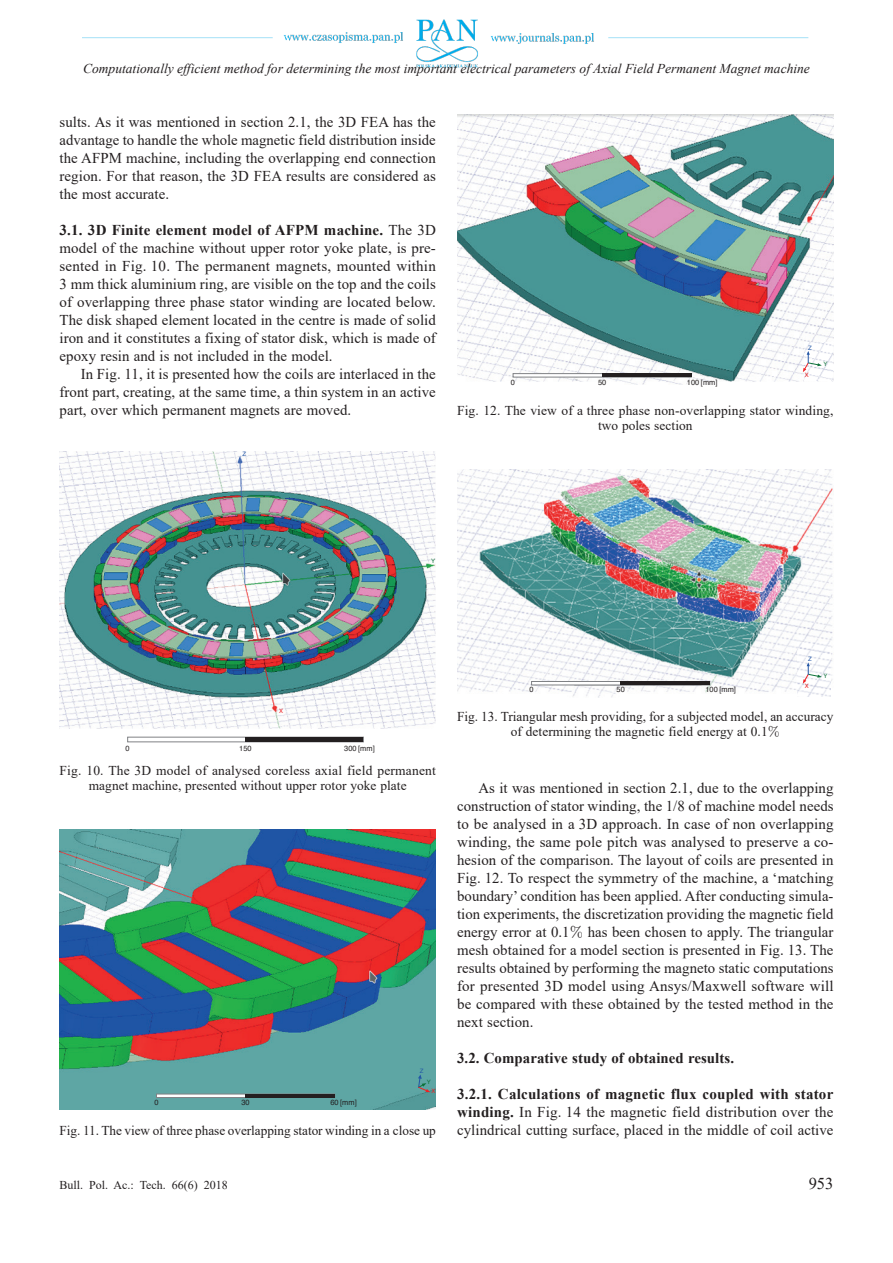
<style>
.page{position:relative;width:893px;height:1263px;background:#fff}
.page>*{position:absolute;margin:0;border:0;box-sizing:border-box;transform-origin:0 0}
.t1{font:16.5px "Times New Roman";color:#231f20}
.t2{font:15px/18px "Times New Roman";letter-spacing:.005em;color:#231f20;text-align:justify}
.t3{font:700 15px/18px "Times New Roman";letter-spacing:.015em;color:#231f20}
.t4{font:13.5px/15px "Times New Roman";letter-spacing:.005em;color:#231f20;text-align:center}
.t5{font:italic 13.5px "Times New Roman";color:#231f20}
.t6{font:12px "Times New Roman";color:#231f20}
.t7{font:7.5px "Helvetica";letter-spacing:.005em;color:#231f20}
.t8{font:6px "Helvetica";color:#2256a6}
.t9{font:6px "Helvetica";color:#0d723a}
.t10{font:6px "Helvetica";color:#ee2223}
.s1{font-weight:700}
.s2{font-family:"Cmcsc 10"}
.s3{font-weight:400}
</style>
<div class="page">
<img style="left:82px;top:19px;width:727px;height:49px">
<img style="left:457px;top:115px;width:376px;height:270px">
<img style="left:805px;top:343px;width:27px;height:37px">
<img style="left:60px;top:829px;width:376px;height:281px">
<svg style="left:156px;top:1094px;width:179px;height:4px"></svg>
<hr style="left:246px;top:1094px;width:89px;height:3px;background:#231f20">
<svg style="left:513px;top:373px;width:178px;height:4px"></svg>
<hr style="left:602px;top:374px;width:89px;height:3px;background:#231f20">
<svg style="left:417px;top:1074px;width:13px;height:18px"></svg>
<img style="left:60px;top:451px;width:376px;height:278px">
<svg style="left:127px;top:737px;width:237px;height:5px"></svg>
<div style="left:246px;top:737px;width:117px;height:5px;background:#231f20"></div>
<img style="left:457px;top:469px;width:376px;height:229px">
<svg style="left:531px;top:681px;width:90px;height:4px"></svg>
<hr style="left:621px;top:681px;width:89px;height:4px;background:#231f20">
<img style="left:797px;top:642px;width:33px;height:55px">
<svg style="left:803px;top:351px;width:19px;height:21px"></svg>
<svg style="left:803px;top:662px;width:19px;height:22px"></svg>
<p class="t5" style="left:83px;top:59px;width:728px">Computationally efficient method for determining the most important electrical parameters of Axial Field Permanent Magnet machine</p>
<p class="t2" style="left:60px;top:113px;width:378px">sults. As it was mentioned in section 2.1, the 3D FEA has the advantage to handle the whole magnetic field distribution inside the AFPM machine, including the overlapping end connection region. For that reason, the 3D FEA results are considered as the most accurate.</p>
<p class="t2" style="left:60px;top:221px;width:378px"><span class="s1">3.1. 3D Finite element model of AFPM machine.</span> The 3D model of the machine without upper rotor yoke plate, is pre&shy;sented in Fig. 10. The permanent magnets, mounted within 3 mm thick aluminium ring, are visible on the top and the coils of overlapping three phase stator winding are located below.<br>The disk shaped element located in the centre is made of solid iron and it constitutes a fixing of stator disk, which is made of epoxy resin and is not included in the model.</p>
<p class="t2" style="left:60px;top:365px;width:378px;text-indent:21px">In Fig. 11, it is presented how the coils are interlaced in the front part, creating, at the same time, a thin system in an active part, over which permanent magnets are moved.</p>
<p class="t8" style="left:242px;top:449px;width:5px">Z</p>
<p class="t7" style="left:511px;top:376px;width:6px">0</p>
<p class="t7" style="left:598px;top:376px;width:10px">50</p>
<p class="t7" style="left:687px;top:376px;width:32px">100 [mm]</p>
<p class="t8" style="left:808px;top:343px;width:5px">Z</p>
<p class="t10" style="left:805px;top:370px;width:5px">X</p>
<p class="t9" style="left:823px;top:359px;width:5px">Y</p>
<p class="t4" style="left:457px;top:403px;width:378px">Fig. 12. The view of a three phase non-overlapping stator winding, two poles section</p>
<p class="t9" style="left:431px;top:557px;width:5px">Y</p>
<p class="t10" style="left:279px;top:706px;width:5px">X</p>
<p class="t7" style="left:126px;top:742px;width:6px">0</p>
<p class="t7" style="left:239px;top:742px;width:14px">150</p>
<p class="t7" style="left:344px;top:742px;width:32px">300 [mm]</p>
<p class="t4" style="left:60px;top:763px;width:378px">Fig. 10. The 3D model of analysed coreless axial field permanent magnet machine, presented without upper rotor yoke plate</p>
<p class="t8" style="left:420px;top:1066px;width:5px">Z</p>
<p class="t9" style="left:427px;top:1077px;width:5px">Y</p>
<p class="t7" style="left:154px;top:1096px;width:6px">0</p>
<p class="t7" style="left:241px;top:1096px;width:10px">30</p>
<p class="t7" style="left:330px;top:1096px;width:28px">60 [mm]</p>
<p class="t10" style="left:431px;top:1086px;width:5px">X</p>
<p class="t7" style="left:529px;top:684px;width:6px">0</p>
<p class="t7" style="left:616px;top:684px;width:10px">50</p>
<p class="t7" style="left:705px;top:684px;width:32px">100 [mm]</p>
<p class="t8" style="left:808px;top:654px;width:5px">Z</p>
<p class="t10" style="left:805px;top:681px;width:5px">X</p>
<p class="t9" style="left:823px;top:671px;width:5px">Y</p>
<p class="t4" style="left:457px;top:709px;width:378px">Fig. 13. Triangular mesh providing, for a subjected model, an accuracy of determining the magnetic field energy at 0.1<span class="s2">%</span></p>
<p class="t2" style="left:457px;top:779px;width:378px;text-indent:21px">As it was mentioned in section 2.1, due to the overlapping construction of stator winding, the 1/8 of machine model needs to be analysed in a 3D approach. In case of non overlapping winding, the same pole pitch was analysed to preserve a co&shy;hesion of the comparison. The layout of coils are presented in Fig. 12. To respect the symmetry of the machine, a ‘matching boundary’ condition has been applied. After conducting simula&shy;tion experiments, the discretization providing the magnetic field energy error at 0.1<span class="s2">%</span> has been chosen to apply. The triangular mesh obtained for a model section is presented in Fig. 13. The results obtained by performing the magneto static computations for presented 3D model using Ansys/Maxwell software will be compared with these obtained by the tested method in the next section.</p>
<p class="t3" style="left:457px;top:1049px;width:278px">3.2. Comparative study of obtained results.</p>
<p class="t3" style="left:457px;top:1085px;width:378px">3.2.1. Calculations of magnetic flux coupled with stator winding. <span class="s3">In Fig. 14 the magnetic field distribution over the</span></p>
<p class="t4" style="left:60px;top:1123px;width:378px">Fig. 11. The view of three phase overlapping stator winding in a close up</p>
<p class="t2" style="left:457px;top:1121px;width:378px">cylindrical cutting surface, placed in the middle of coil active</p>
<p class="t6" style="left:60px;top:1177px;width:170px">Bull. Pol. Ac.: Tech. 66(6) 2018</p>
<p class="t1" style="left:809px;top:1172px;width:26px">953</p>
</div>
